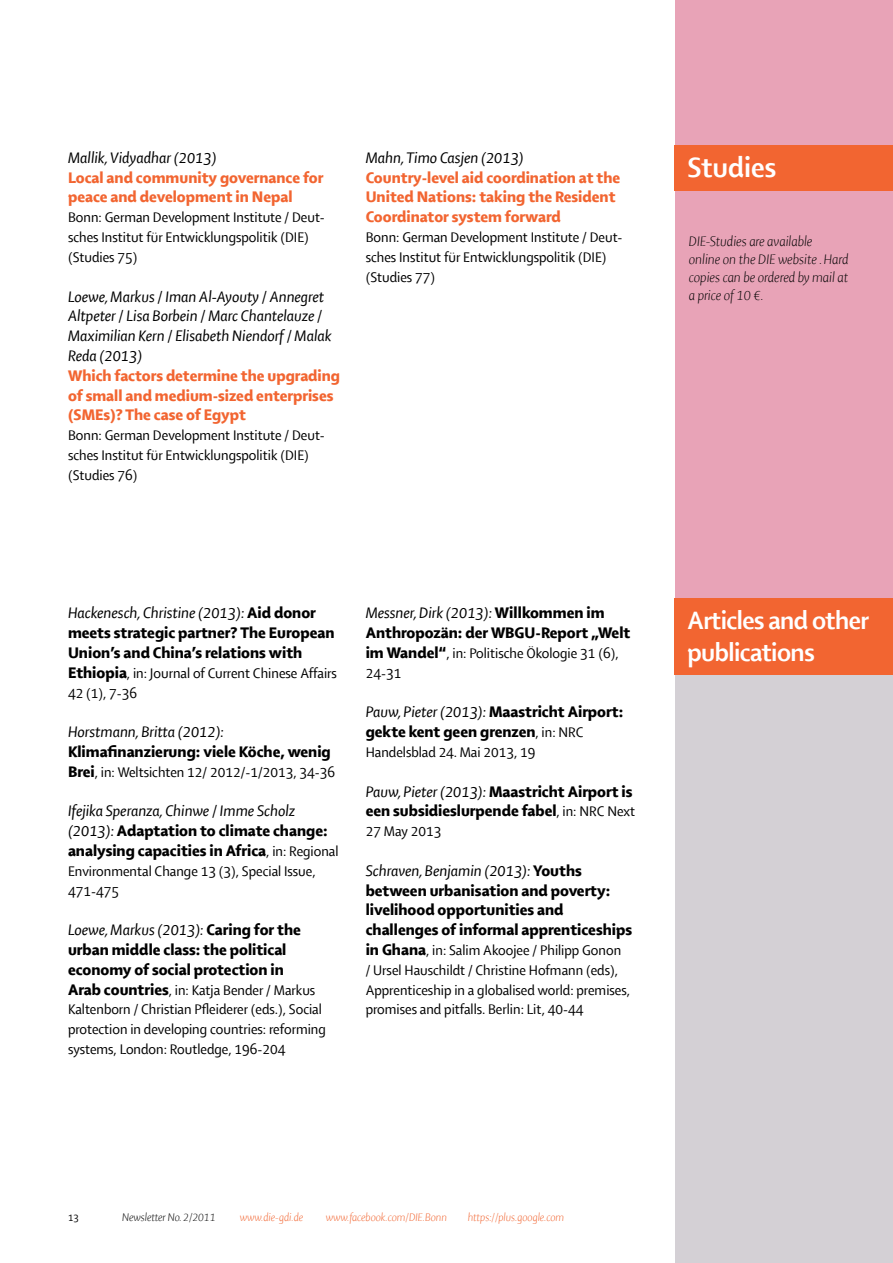
<style>
.page{position:relative;width:893px;height:1263px;background:#fff}
.page>*{position:absolute;margin:0;border:0;box-sizing:border-box;transform-origin:0 0}
.t1{font:30px "Shaker RB";color:#fff}
.t2{font:27px/32.4px "Shaker RB";letter-spacing:-.02em;color:#fff}
.t3{font:16.5px/19.8px "Shaker RH";color:#000}
.t4{font:16.5px/19.8px "Shaker RI";color:#000}
.t5{font:16.5px/19.8px "Shaker RH";color:#f26531}
.t6{font:15px/19.8px "Shaker R";color:#000}
.t7{font:15px/18px "Shaker RLI";color:#000}
.t8{font:12px "Shaker RLI";color:#f26531}
.t9{font:12px "Shaker RLI";color:#000}
.t10{font:10.5px "Shaker R";color:#000}
.s1{font-family:"Shaker RH"}
.s2{font-family:"Shaker RH";font-size:16.5px}
.s3{font-family:"Shaker RI"}
.s4{font-family:"Shaker R";font-size:15px}
</style>
<div class="page">
<div style="left:675px;top:0;width:218px;height:598px;background:#e8a3b7"></div>
<div style="left:675px;top:145px;width:218px;height:45px;background:#f26531"></div>
<div style="left:675px;top:598px;width:218px;height:665px;background:#d4d0d5"></div>
<div style="left:675px;top:598px;width:218px;height:77px;background:#f26531"></div>
<p class="t4" style="left:68px;top:148px;width:150px">Mallik, Vidyadhar (2013)</p>
<p class="t5" style="left:68px;top:168px;width:257px">Local and community governance for peace and development in Nepal</p>
<p class="t6" style="left:68px;top:208px;width:258px">Bonn: German Development Institute / Deut&shy;sches Institut für Entwicklungspolitik (DIE) (Studies 75)</p>
<p class="t4" style="left:68px;top:286px;width:265px">Loewe, Markus / Iman Al-Ayouty / Annegret Altpeter / Lisa Borbein / Marc Chantelauze / Maximilian Kern / Elisabeth Niendorf / Malak Reda (2013)</p>
<p class="t5" style="left:68px;top:366px;width:274px">Which factors determine the upgrading of small and medium-sized enterprises (SMEs)? The case of Egypt</p>
<p class="t6" style="left:68px;top:425px;width:258px">Bonn: German Development Institute / Deut&shy;sches Institut für Entwicklungspolitik (DIE) (Studies 76)</p>
<p class="t4" style="left:366px;top:148px;width:160px">Mahn, Timo Casjen (2013)</p>
<p class="t5" style="left:366px;top:168px;width:256px">Country-level aid coordination at the<br>United Nations: taking the Resident<br>Coordinator system forward</p>
<p class="t6" style="left:366px;top:227px;width:258px">Bonn: German Development Institute / Deut&shy;sches Institut für Entwicklungspolitik (DIE) (Studies 77)</p>
<p class="t7" style="left:689px;top:232px;width:161px">DIE-Studies are available<br>online on the DIE website . Hard copies can be ordered by mail at a price of 10 €.</p>
<h1 class="t1" style="left:687px;top:151px;width:90px">Studies</h1>
<p class="t4" style="left:68px;top:603px;width:249px">Hackenesch, Christine (2013): <span class="s1">Aid donor</span></p>
<p class="t3" style="left:68px;top:623px;width:268px">meets strategic partner? The European<br>Union’s and China’s relations with</p>
<p class="t6" style="left:68px;top:663px;width:271px"><span class="s2">Ethiopia</span>, in: Journal of Current Chinese Affairs<br>42 (1), 7-36</p>
<p class="t4" style="left:68px;top:722px;width:158px">Horstmann, Britta (2012):</p>
<p class="t3" style="left:68px;top:742px;width:264px">Klimafinanzierung: viele Köche, wenig</p>
<p class="t6" style="left:68px;top:762px;width:269px"><span class="s2">Brei</span>, in: Weltsichten 12/ 2012/-1/2013, 34-36</p>
<p class="t4" style="left:68px;top:801px;width:229px">Ifejika Speranza, Chinwe / Imme Scholz</p>
<p class="t3" style="left:68px;top:821px;width:272px"><span class="s3">(2013):</span> Adaptation to climate change: analysing capacities in Africa<span class="s4">, in: Regional</span></p>
<p class="t6" style="left:68px;top:861px;width:249px">Environmental Change 13 (3), Special Issue,<br>471-475</p>
<p class="t4" style="left:68px;top:920px;width:234px">Loewe, Markus (2013): <span class="s1">Caring for the</span></p>
<p class="t3" style="left:68px;top:940px;width:220px">urban middle class: the political economy of social protection in</p>
<p class="t6" style="left:68px;top:980px;width:259px"><span class="s2">Arab countries</span>, in: Katja Bender / Markus Kaltenborn / Christian Pfleiderer (eds.), Social protection in developing countries: reforming systems, London: Routledge, 196-204</p>
<p class="t4" style="left:366px;top:603px;width:240px">Messner, Dirk (2013): <span class="s1">Willkommen im</span></p>
<p class="t3" style="left:366px;top:623px;width:266px">Anthropozän: der WBGU-Report „Welt</p>
<p class="t6" style="left:366px;top:643px;width:254px"><span class="s2">im Wandel“</span>, in: Politische Ökologie 31 (6),<br>24-31</p>
<p class="t4" style="left:366px;top:702px;width:259px">Pauw, Pieter (2013): <span class="s1">Maastricht Airport:</span></p>
<p class="t3" style="left:366px;top:722px;width:219px">gekte kent geen grenzen<span class="s4">, in: NRC</span></p>
<p class="t6" style="left:366px;top:742px;width:171px">Handelsblad 24. Mai 2013, 19</p>
<p class="t3" style="left:366px;top:781px;width:271px"><span class="s3">Pauw, Pieter (2013):</span> Maastricht Airport is een subsidieslurpende fabel<span class="s4">, in: NRC Next</span></p>
<p class="t6" style="left:366px;top:821px;width:77px">27 May 2013</p>
<p class="t4" style="left:366px;top:861px;width:218px">Schraven, Benjamin (2013): <span class="s1">Youths</span></p>
<p class="t3" style="left:366px;top:880px;width:268px">between urbanisation and poverty: livelihood opportunities and challenges of informal apprenticeships</p>
<p class="t6" style="left:366px;top:940px;width:266px"><span class="s2">in Ghana</span>, in: Salim Akoojee / Philipp Gonon<br>/ Ursel Hauschildt / Christine Hofmann (eds), Apprenticeship in a globalised world: premises, promises and pitfalls. Berlin: Lit, 40-44</p>
<h2 class="t2" style="left:687px;top:604px;width:183px">Articles and other publications</h2>
<p class="t10" style="left:68px;top:1212px;width:12px">13</p>
<p class="t9" style="left:122px;top:1210px;width:95px">Newsletter No. 2/2011</p>
<p class="t8" style="left:240px;top:1210px;width:65px">www.die-gdi.de</p>
<p class="t8" style="left:326px;top:1210px;width:123px">www.facebook.com/DIE.Bonn</p>
<p class="t8" style="left:468px;top:1210px;width:98px">https://plus.google.com</p>
</div>
